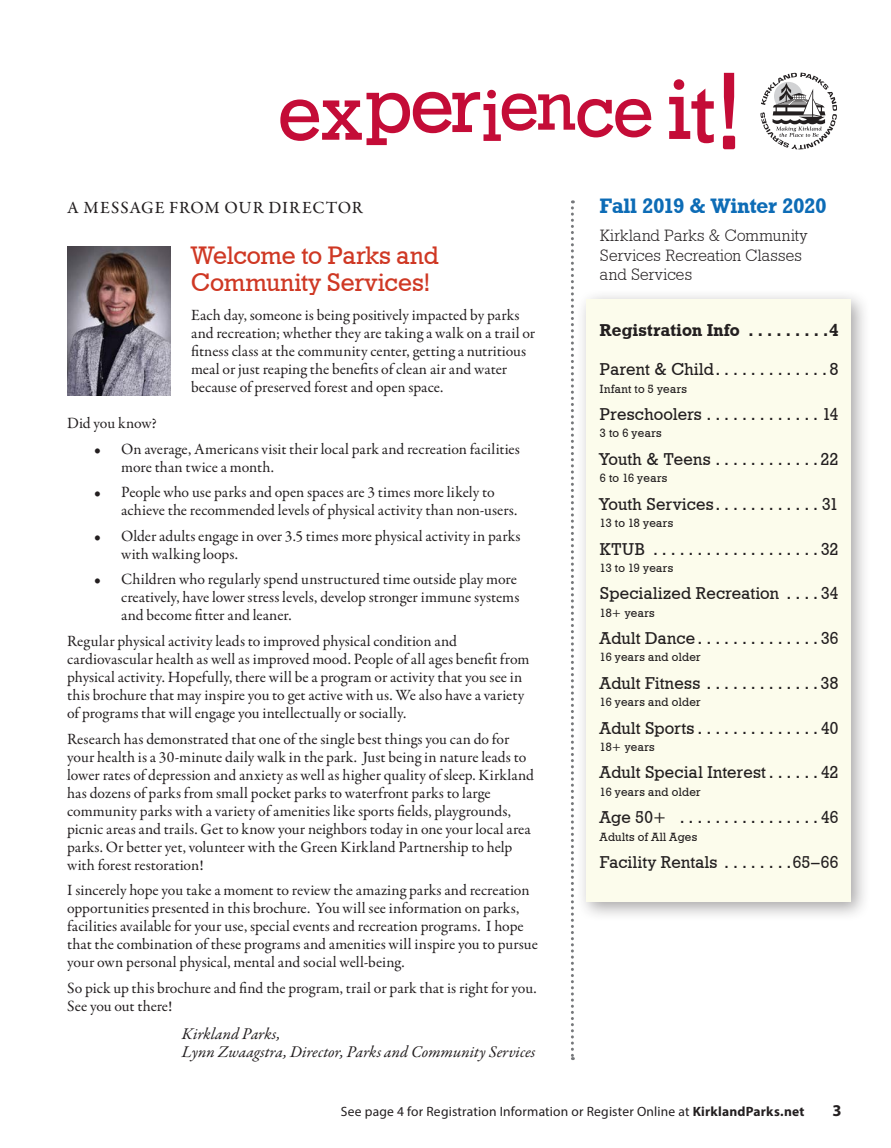
<style>
.page{position:relative;width:891px;height:1148px;background:#fff}
.page>*{position:absolute;margin:0;border:0;box-sizing:border-box;transform-origin:0 0}
.CLASS_DESCRIPTION{font:25.5px/27px "Geometric Slab 712 BT Medium A";letter-spacing:-.005em;color:#cf3824}
.t1{font:21px "Geometric Slab 712 BT Bold A";color:#0d6cb6}
.TOC_TableText{font:17.25px "Geometric Slab 712 BT Medium A";letter-spacing:.01em;color:#231f20}
.TOC_TableText-2{font:17.25px "Geometric Slab 712 BT Bold A";letter-spacing:.015em;color:#231f20}
.CLASS_DESCRIPTION-2{font:500 17.25px "Garamond Premr Pro";letter-spacing:.05em;color:#231f20}
.CLASS_DESCRIPTION-3{font:italic 16.5px/18px "Garamond Premr Pro";letter-spacing:.005em;color:#231f20}
.t2{font:16.5px/19.5px "Geometric Slab 712 BT Light A";letter-spacing:.015em;color:#231f20}
.t3{font:700 16.5px "Myriad Pro";color:#231f20}
.CLASS_DESCRIPTION-4{font:15.75px/18px "Garamond Premr Pro";color:#231f20}
.t4{font:13.5px "Myriad Pro";letter-spacing:.015em;color:#231f20}
.TOC_TableText-3{font:12px "Geometric Slab 712 BT Medium A";letter-spacing:.025em;color:#231f20}
.s1{font-weight:700}
</style>
<div class="page">
<div style="left:575px;top:289px;width:296px;height:633px;background:#231f20;opacity:.4"></div>
<div style="left:586px;top:299px;width:265px;height:603px;background:#fcfcec"></div>
<svg style="left:571px;top:200px;width:3px;height:860px"></svg>
<svg style="left:760px;top:73px;width:77px;height:76px"></svg>
<img style="left:67px;top:247px;width:104px;height:148px">
<svg style="left:280px;top:90px;width:371px;height:55px"></svg>
<svg style="left:669px;top:79px;width:45px;height:64px"></svg>
<svg style="left:724px;top:73px;width:10px;height:56px"></svg>
<div style="left:723px;top:136px;width:12px;height:13px;background:#c40c37;border-radius:2px"></div>
<p class="CLASS_DESCRIPTION-2" style="left:67px;top:198px;width:297px">A MESSAGE FROM OUR DIRECTOR</p>
<p class="CLASS_DESCRIPTION" style="left:191px;top:242px;width:249px">Welcome to Parks and<br>Community Services!</p>
<p class="CLASS_DESCRIPTION-4" style="left:191px;top:306px;width:346px">Each day, someone is being positively impacted by parks and recreation; whether they are taking a walk on a trail or fitness class at the community center, getting a nutritious meal or just reaping the benefits of clean air and water because of preserved forest and open space.</p>
<p class="CLASS_DESCRIPTION-4" style="left:67px;top:414px;width:91px">Did you know?</p>
<p class="CLASS_DESCRIPTION-4" style="left:121px;top:440px;width:400px;text-indent:-27px">• On average, Americans visit their local park and recreation facilities more than twice a month.</p>
<p class="CLASS_DESCRIPTION-4" style="left:121px;top:483px;width:398px;text-indent:-27px">• People who use parks and open spaces are 3 times more likely to achieve the recommended levels of physical activity than non-users.</p>
<p class="CLASS_DESCRIPTION-4" style="left:121px;top:527px;width:401px;text-indent:-27px">• Older adults engage in over 3.5 times more physical activity in parks with walking loops.</p>
<p class="CLASS_DESCRIPTION-4" style="left:121px;top:571px;width:400px;text-indent:-27px">• Children who regularly spend unstructured time outside play more creatively, have lower stress levels, develop stronger immune systems and become fitter and leaner.</p>
<p class="CLASS_DESCRIPTION-4" style="left:67px;top:632px;width:464px">Regular physical activity leads to improved physical condition and cardiovascular health as well as improved mood. People of all ages benefit from physical activity. Hopefully, there will be a program or activity that you see in this brochure that may inspire you to get active with us. We also have a variety of programs that will engage you intellectually or socially.</p>
<p class="CLASS_DESCRIPTION-4" style="left:67px;top:730px;width:468px">Research has demonstrated that one of the single best things you can do for your health is a 30-minute daily walk in the park. Just being in nature leads to lower rates of depression and anxiety as well as higher quality of sleep. Kirkland has dozens of parks from small pocket parks to waterfront parks to large community parks with a variety of amenities like sports fields, playgrounds, picnic areas and trails. Get to know your neighbors today in one your local area parks. Or better yet, volunteer with the Green Kirkland Partnership to help with forest restoration!</p>
<p class="CLASS_DESCRIPTION-4" style="left:67px;top:881px;width:472px">I sincerely hope you take a moment to review the amazing parks and recreation opportunities presented in this brochure. You will see information on parks, facilities available for your use, special events and recreation programs. I hope that the combination of these programs and amenities will inspire you to pursue your own personal physical, mental and social well-being.</p>
<p class="CLASS_DESCRIPTION-4" style="left:67px;top:979px;width:471px">So pick up this brochure and find the program, trail or park that is right for you.<br>See you out there!</p>
<p class="CLASS_DESCRIPTION-3" style="left:182px;top:1025px;width:355px">Kirkland Parks,<br>Lynn Zwaagstra, Director, Parks and Community Services</p>
<p class="t1" style="left:600px;top:193px;width:228px">Fall 2019 &amp; Winter 2020</p>
<p class="t2" style="left:600px;top:225px;width:209px">Kirkland Parks &amp; Community<br>Services Recreation Classes and Services</p>
<p class="TOC_TableText-2" style="left:600px;top:320px;width:240px">Registration Info . . . . . . . . 4</p>
<p class="TOC_TableText" style="left:600px;top:359px;width:240px">Parent &amp; Child . . . . . . . . . . . . 8</p>
<p class="TOC_TableText-3" style="left:600px;top:381px;width:89px">Infant to 5 years</p>
<p class="TOC_TableText" style="left:600px;top:403px;width:240px">Preschoolers . . . . . . . . . . . . . 14</p>
<p class="TOC_TableText-3" style="left:600px;top:426px;width:63px">3 to 6 years</p>
<p class="TOC_TableText" style="left:600px;top:448px;width:240px">Youth &amp; Teens . . . . . . . . . . . 22</p>
<p class="TOC_TableText-3" style="left:600px;top:471px;width:69px">6 to 16 years</p>
<p class="TOC_TableText" style="left:600px;top:493px;width:240px">Youth Services . . . . . . . . . . . 31</p>
<p class="TOC_TableText-3" style="left:600px;top:515px;width:75px">13 to 18 years</p>
<p class="TOC_TableText" style="left:600px;top:538px;width:240px">KTUB . . . . . . . . . . . . . . . . . . 32</p>
<p class="TOC_TableText-3" style="left:600px;top:560px;width:75px">13 to 19 years</p>
<p class="TOC_TableText" style="left:600px;top:582px;width:240px">Specialized Recreation . . . 34</p>
<p class="TOC_TableText-3" style="left:600px;top:605px;width:56px">18+ years</p>
<p class="TOC_TableText" style="left:600px;top:627px;width:240px">Adult Dance . . . . . . . . . . . . . 36</p>
<p class="TOC_TableText-3" style="left:600px;top:650px;width:102px">16 years and older</p>
<p class="TOC_TableText" style="left:600px;top:672px;width:240px">Adult Fitness . . . . . . . . . . . . 38</p>
<p class="TOC_TableText-3" style="left:600px;top:694px;width:102px">16 years and older</p>
<p class="TOC_TableText" style="left:600px;top:717px;width:240px">Adult Sports . . . . . . . . . . . . . 40</p>
<p class="TOC_TableText-3" style="left:600px;top:739px;width:56px">18+ years</p>
<p class="TOC_TableText" style="left:600px;top:762px;width:240px">Adult Special Interest . . . . . 42</p>
<p class="TOC_TableText-3" style="left:600px;top:784px;width:102px">16 years and older</p>
<p class="TOC_TableText" style="left:600px;top:806px;width:240px">Age 50+ . . . . . . . . . . . . . . . 46</p>
<p class="TOC_TableText-3" style="left:600px;top:829px;width:99px">Adults of All Ages</p>
<p class="TOC_TableText" style="left:600px;top:851px;width:240px">Facility Rentals . . . . . . . 65–66</p>
<p class="t4" style="left:341px;top:1103px;width:465px">See page 4 for Registration Information or Register Online at <span class="s1">KirklandParks.net</span></p>
<p class="t3" style="left:832px;top:1100px;width:11px">3</p>
</div>
